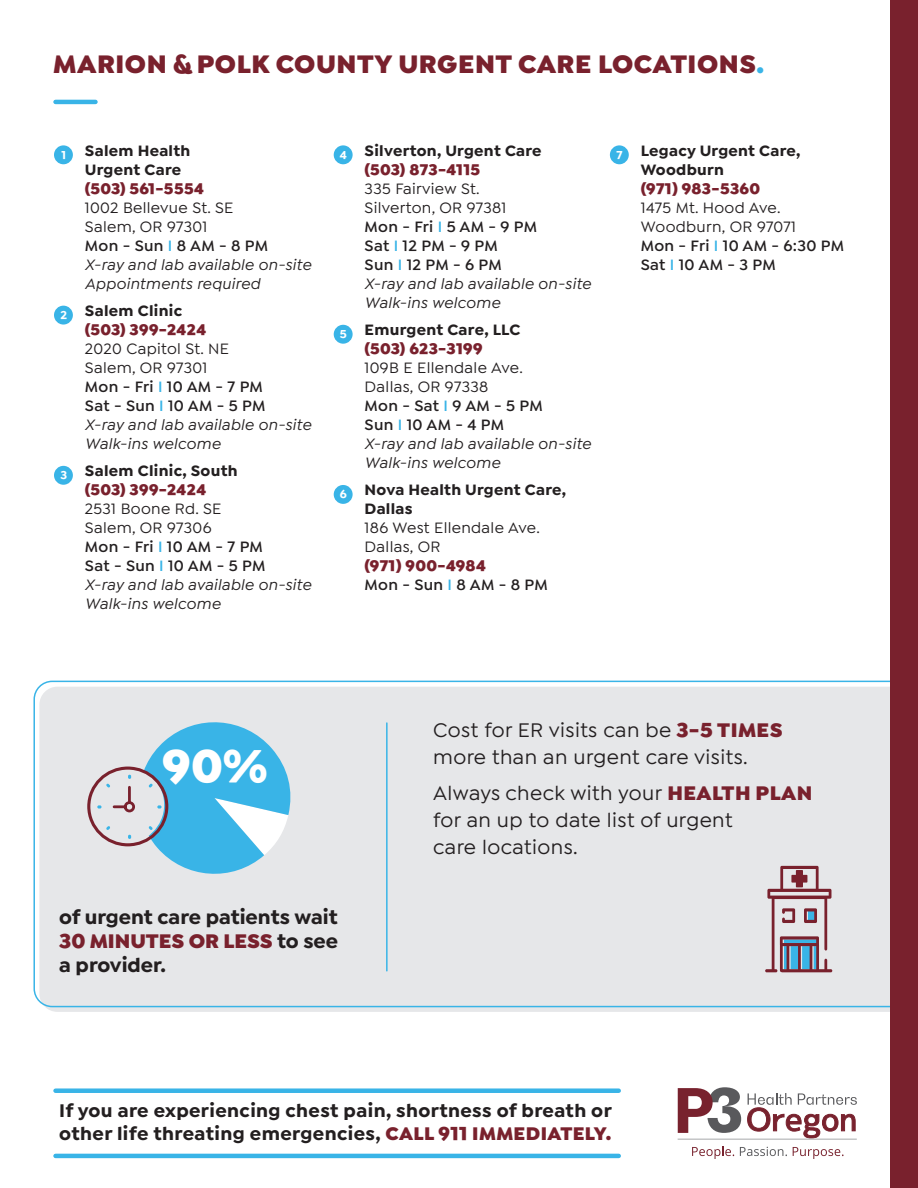
<style>
.page{position:relative;width:918px;height:1188px;background:#fff}
.page>*{position:absolute;margin:0;border:0;box-sizing:border-box;transform-origin:0 0}
.t1{font:900 47.7px "Isidora Sans";color:#fff}
.t2{font:900 27px "Isidora Sans";letter-spacing:.02em;color:#79212d}
.t3{font:500 21px/27px "Isidora Sans";letter-spacing:.02em;color:#231f20}
.t4{font:700 21px/24px "Isidora Sans";color:#231f20;text-align:justify}
.t5{font:700 19.5px/22.5px "Isidora Sans";letter-spacing:.02em;color:#231f20}
.t6{font:italic 500 16.05px/18.9px "Isidora Sans";letter-spacing:.02em;color:#231f20}
.t7{font:700 16.05px/18.9px "Isidora Sans";letter-spacing:.02em;color:#231f20}
.t8{font:500 16.05px/18.9px "Isidora Sans";letter-spacing:.02em;color:#231f20}
.t9{font:900 16.05px "Isidora Sans";letter-spacing:.02em;color:#79212d}
.t10{font:600 16.05px/18.9px "Isidora Sans";letter-spacing:.02em;color:#231f20}
.t11{font:700 12px "Isidora Sans";color:#fff}
.s1{color:#39b4e7}
.s2{font-style:normal}
.s3{font-weight:600;font-style:normal}
.s4{font-weight:600;font-style:normal;color:#39b4e7}
.s5{font-weight:900;color:#79212d}
.s6{font-weight:600}
.s7{font-weight:600;color:#39b4e7}
</style>
<div class="page">
<div style="left:33px;top:681px;width:858px;height:326px;background:#e6e7e9"></div>
<svg style="left:759px;top:866px;width:73px;height:106px;background:#b8a9b2"></svg>
<svg style="left:85px;top:766px;width:79px;height:78px"></svg>
<svg style="left:97px;top:713px;width:197px;height:170px;background:#97cee6"></svg>
<div style="left:87px;top:767px;width:81px;height:79px;border:3px solid #79212d;border-radius:50%"></div>
<hr style="left:386px;top:723px;width:2px;height:248px;background:#39b4e7">
<div style="left:54px;top:145px;width:19px;height:19px;background:#39b4e7;border-radius:50%"></div>
<div style="left:334px;top:145px;width:19px;height:19px;background:#39b4e7;border-radius:50%"></div>
<div style="left:610px;top:145px;width:19px;height:19px;background:#39b4e7;border-radius:50%"></div>
<div style="left:54px;top:306px;width:19px;height:19px;background:#39b4e7;border-radius:50%"></div>
<div style="left:334px;top:325px;width:19px;height:19px;background:#39b4e7;border-radius:50%"></div>
<div style="left:54px;top:466px;width:19px;height:19px;background:#39b4e7;border-radius:50%"></div>
<div style="left:334px;top:485px;width:19px;height:19px;background:#39b4e7;border-radius:50%"></div>
<div style="left:891px;top:0;width:27px;height:1188px;background:#79212d"></div>
<hr style="left:56px;top:1154px;width:563px;height:4px;background:#39b4e7">
<div style="left:56px;top:1088px;width:563px;height:5px;background:#39b4e7"></div>
<svg style="left:678px;top:1087px;width:63px;height:46px"></svg>
<svg style="left:747px;top:1093px;width:110px;height:45px"></svg>
<hr style="left:678px;top:1139px;width:179px;height:1px;background:#a6a8aa">
<svg style="left:692px;top:1146px;width:42px;height:13px"></svg>
<svg style="left:740px;top:1147px;width:47px;height:9px"></svg>
<svg style="left:793px;top:1147px;width:51px;height:12px"></svg>
<hr style="left:56px;top:100px;width:39px;height:4px;background:#39b4e7">
<h2 class="t2" style="left:53px;top:46px;width:713px">MARION &amp; POLK COUNTY URGENT CARE LOCATIONS<span class="s1">.</span></h2>
<p class="t7" style="left:365px;top:142px;width:179px">Silverton, Urgent Care</p>
<p class="t9" style="left:365px;top:160px;width:117px">(503) 873-4115</p>
<p class="t6" style="left:365px;top:179px;width:228px"><span class="s2">335 Fairview St.<br>Silverton, OR 97381<br></span><span class="s3">Mon - Fri</span> <span class="s4">I</span> <span class="s3">5 AM - 9 PM<br>Sat</span> <span class="s4">I</span> <span class="s3">12 PM - 9 PM<br>Sun</span> <span class="s4">I</span> <span class="s3">12 PM - 6 PM<br></span>X-ray and lab available on-site<br>Walk-ins welcome</p>
<p class="t7" style="left:365px;top:320px;width:157px">Emurgent Care, LLC</p>
<p class="t9" style="left:365px;top:339px;width:120px">(503) 623-3199</p>
<p class="t6" style="left:365px;top:358px;width:228px"><span class="s2">109B E Ellendale Ave.<br>Dallas, OR 97338<br></span><span class="s3">Mon - Sat</span> <span class="s4">I</span> <span class="s3">9 AM - 5 PM<br>Sun</span> <span class="s4">I</span> <span class="s3">10 AM - 4 PM<br></span>X-ray and lab available on-site<br>Walk-ins welcome</p>
<p class="t7" style="left:365px;top:481px;width:203px">Nova Health Urgent Care,<br>Dallas</p>
<p class="t8" style="left:365px;top:518px;width:177px">186 West Ellendale Ave.<br>Dallas, OR</p>
<p class="t10" style="left:365px;top:556px;width:185px"><span class="s5">(971) 900-4984<br></span>Mon - Sun <span class="s1">I</span> 8 AM - 8 PM</p>
<p class="t7" style="left:85px;top:142px;width:107px">Salem Health<br>Urgent Care</p>
<p class="t9" style="left:85px;top:179px;width:121px">(503) 561-5554</p>
<p class="t6" style="left:85px;top:198px;width:228px"><span class="s2">1002 Bellevue St. SE<br>Salem, OR 97301<br></span><span class="s3">Mon - Sun</span> <span class="s4">I</span> <span class="s3">8 AM - 8 PM<br></span>X-ray and lab available on-site<br>Appointments required</p>
<p class="t7" style="left:85px;top:302px;width:99px">Salem Clinic</p>
<p class="t9" style="left:85px;top:320px;width:123px">(503) 399-2424</p>
<p class="t6" style="left:85px;top:339px;width:228px"><span class="s2">2020 Capitol St. NE<br>Salem, OR 97301<br></span><span class="s3">Mon - Fri</span> <span class="s4">I</span> <span class="s3">10 AM - 7 PM<br>Sat - Sun</span> <span class="s4">I</span> <span class="s3">10 AM - 5 PM<br></span>X-ray and lab available on-site<br>Walk-ins welcome</p>
<p class="t7" style="left:85px;top:462px;width:154px">Salem Clinic, South</p>
<p class="t9" style="left:85px;top:480px;width:123px">(503) 399-2424</p>
<p class="t6" style="left:85px;top:500px;width:228px"><span class="s2">2531 Boone Rd. SE<br>Salem, OR 97306<br></span><span class="s3">Mon - Fri</span> <span class="s4">I</span> <span class="s3">10 AM - 7 PM<br>Sat - Sun</span> <span class="s4">I</span> <span class="s3">10 AM - 5 PM<br></span>X-ray and lab available on-site<br>Walk-ins welcome</p>
<p class="t11" style="left:61px;top:147px;width:6px">1</p>
<p class="t11" style="left:340px;top:147px;width:9px">4</p>
<p class="t11" style="left:617px;top:147px;width:8px">7</p>
<p class="t11" style="left:60px;top:307px;width:8px">2</p>
<p class="t11" style="left:340px;top:327px;width:9px">5</p>
<p class="t11" style="left:60px;top:468px;width:8px">3</p>
<p class="t11" style="left:340px;top:487px;width:8px">6</p>
<p class="t7" style="left:641px;top:142px;width:161px">Legacy Urgent Care,<br>Woodburn</p>
<p class="t9" style="left:641px;top:179px;width:121px">(971) 983-5360</p>
<p class="t8" style="left:641px;top:198px;width:205px">1475 Mt. Hood Ave.<br>Woodburn, OR 97071<br><span class="s6">Mon - Fri</span> <span class="s7">I</span> <span class="s6">10 AM - 6:30 PM<br>Sat</span> <span class="s7">I</span> <span class="s6">10 AM - 3 PM</span></p>
<h1 class="t1" style="left:163px;top:736px;width:107px">90%</h1>
<h3 class="t4" style="left:59px;top:905px;width:280px">of urgent care patients wait <span class="s5">30 MINUTES OR LESS</span> to see a provider.</h3>
<h3 class="t3" style="left:433px;top:716px;width:351px">Cost for ER visits can be <span class="s5">3-5 TIMES </span>more than an urgent care visits.</h3>
<h3 class="t3" style="left:433px;top:779px;width:381px">Always check with your <span class="s5">HEALTH PLAN </span>for an up to date list of urgent<br>care locations.</h3>
<p class="t5" style="left:59px;top:1100px;width:554px">If you are experiencing chest pain, shortness of breath or other life threating emergencies, <span class="s5">CALL 911 IMMEDIATELY.</span></p>
</div>
